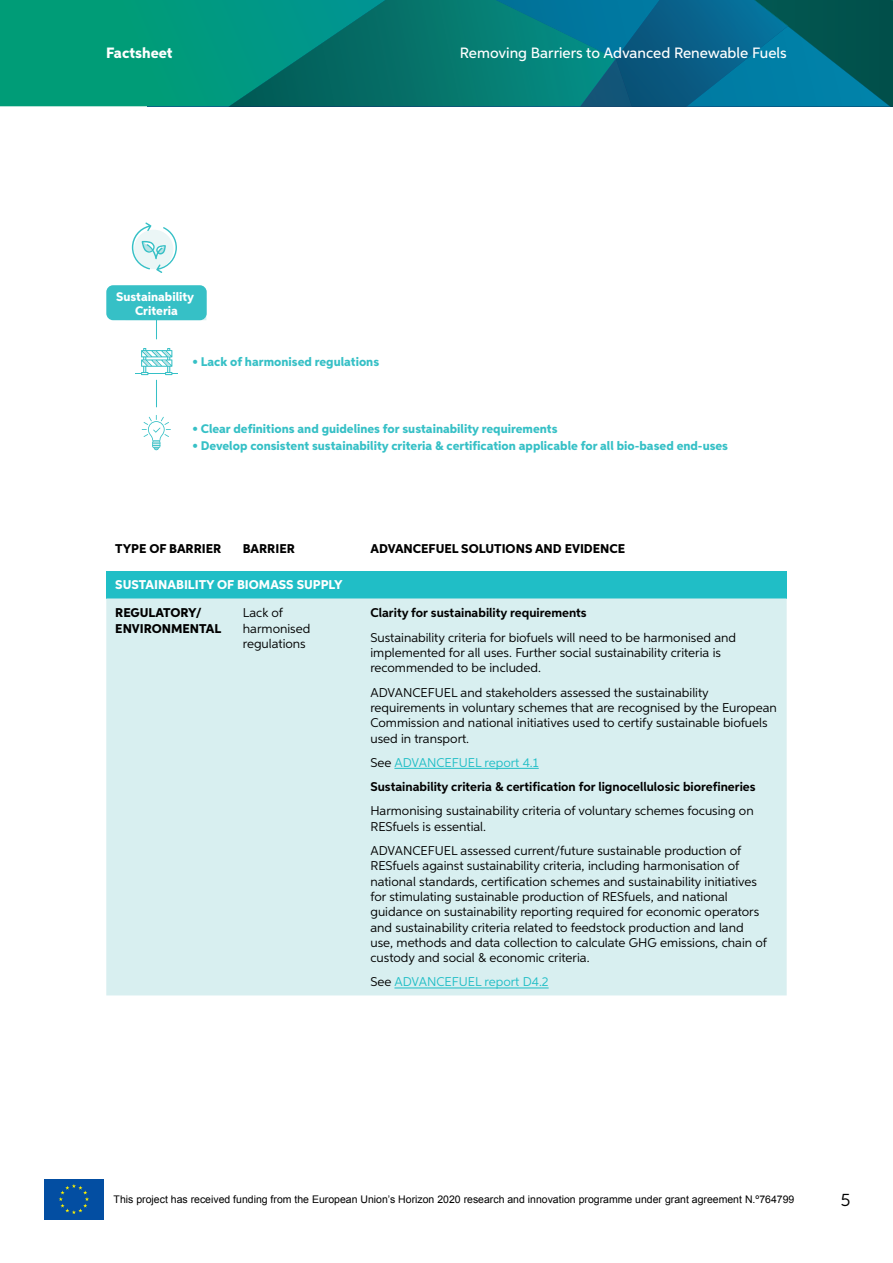
<style>
.page{position:relative;width:893px;height:1263px;background:#fff}
.page>*{position:absolute;margin:0;border:0;box-sizing:border-box;transform-origin:0 0}
.t1{font:18px "Aspira";color:#000}
.t2{font:500 15px "Aspira";color:#fff}
.t3{font:800 15px "Aspira";color:#fff}
.t4{font:12.75px/15.3px "Aspira";color:#000}
.t5{font:700 12.75px/24.3px "Aspira";color:#000}
.t6{font:800 12.75px/15.3px "Aspira";color:#000}
.t7{font:800 12.75px "Aspira";color:#fff}
.t8{font:12.75px "Aspira";color:#20bec6}
.t9{font:800 12.6px "Aspira";color:#36c0c6}
.t10{font:800 12.6px/14.4px "Aspira";color:#fff;text-align:center}
.t11{font:10.5px "Arial";color:#000}
.s1{font-weight:400}
.s2{font-weight:400;color:#20bec6}
.s3{color:#000}
</style>
<div class="page">
<svg style="left:0;top:0;width:893px;height:106px;background:#027d7b"></svg>
<div style="left:44px;top:1179px;width:60px;height:40px;background:#034ea2"></div>
<svg style="left:59px;top:1184px;width:30px;height:30px"></svg>
<svg style="left:135px;top:348px;width:43px;height:59px"></svg>
<div style="left:106px;top:285px;width:101px;height:35px;background:#36c0c6;border-radius:7px"></div>
<svg style="left:125px;top:290px;width:82px;height:49px"></svg>
<svg style="left:132px;top:222px;width:45px;height:51px"></svg>
<svg style="left:142px;top:415px;width:29px;height:35px"></svg>
<div style="left:106px;top:571px;width:681px;height:27px;background:#20bec6"></div>
<div style="left:106px;top:598px;width:681px;height:397px;background:#d8eff0"></div>
<hr style="left:394px;top:768px;width:145px;height:1px;background:#20bec6">
<hr style="left:394px;top:988px;width:155px;height:1px;background:#20bec6">
<p class="t3" style="left:106px;top:44px;width:68px">Factsheet</p>
<p class="t2" style="left:460px;top:44px;width:328px">Removing Barriers to Advanced Renewable Fuels</p>
<p class="t10" style="left:116px;top:289px;width:80px">Sustainability<br>Criteria</p>
<p class="t9" style="left:192px;top:354px;width:188px">• Lack of harmonised regulations</p>
<p class="t9" style="left:192px;top:420px;width:367px">• Clear de nitions and guidelines for sustainability requirements</p>
<p class="t9" style="left:192px;top:438px;width:537px">• Develop consistent sustainability criteria &amp; certi cation applicable for all bio-based end-uses</p>
<p class="t6" style="left:115px;top:541px;width:107px">TYPE OF BARRIER</p>
<p class="t6" style="left:243px;top:541px;width:53px">BARRIER</p>
<p class="t6" style="left:370px;top:541px;width:256px">ADVANCEFUEL SOLUTIONS AND EVIDENCE</p>
<p class="t7" style="left:115px;top:577px;width:229px">SUSTAINABILITY OF BIOMASS SUPPLY</p>
<p class="t6" style="left:115px;top:606px;width:108px">REGULATORY/<br>ENVIRONMENTAL</p>
<p class="t4" style="left:243px;top:605px;width:69px">Lack of harmonised regulations</p>
<p class="t5" style="left:370px;top:601px;width:218px">Clarity for sustainability requirements</p>
<p class="t4" style="left:370px;top:629px;width:367px">Sustainability criteria for biofuels will need to be harmonised and implemented for all uses. Further social sustainability criteria is recommended to be included.</p>
<p class="t4" style="left:370px;top:684px;width:408px">ADVANCEFUEL and stakeholders assessed the sustainability requirements in voluntary schemes that are recognised by the European Commission and national initiatives used to certify sustainable biofuels used in transport.</p>
<p class="t5" style="left:370px;top:750px;width:387px"><span class="s1">See</span> <span class="s2">ADVANCEFUEL report 4.1<br></span>Sustainability criteria &amp; certification for lignocellulosic biorefineries</p>
<p class="t4" style="left:370px;top:803px;width:385px">Harmonising sustainability criteria of voluntary schemes focusing on<br>RESfuels is essential.</p>
<p class="t4" style="left:370px;top:843px;width:398px">ADVANCEFUEL assessed current/future sustainable production of RESfuels against sustainability criteria, including harmonisation of national standards, certification schemes and sustainability initiatives for stimulating sustainable production of RESfuels, and national guidance on sustainability reporting required for economic operators and sustainability criteria related to feedstock production and land use, methods and data collection to calculate GHG emissions, chain of custody and social &amp; economic criteria.</p>
<p class="t8" style="left:370px;top:974px;width:180px"><span class="s3">See</span> ADVANCEFUEL report D4.2</p>
<p class="t11" style="left:114px;top:1192px;width:682px">This project has received funding from the European Union’s Horizon 2020 research and innovation programme under grant agreement N.º764799</p>
<h1 class="t1" style="left:841px;top:1189px;width:11px">5</h1>
</div>
